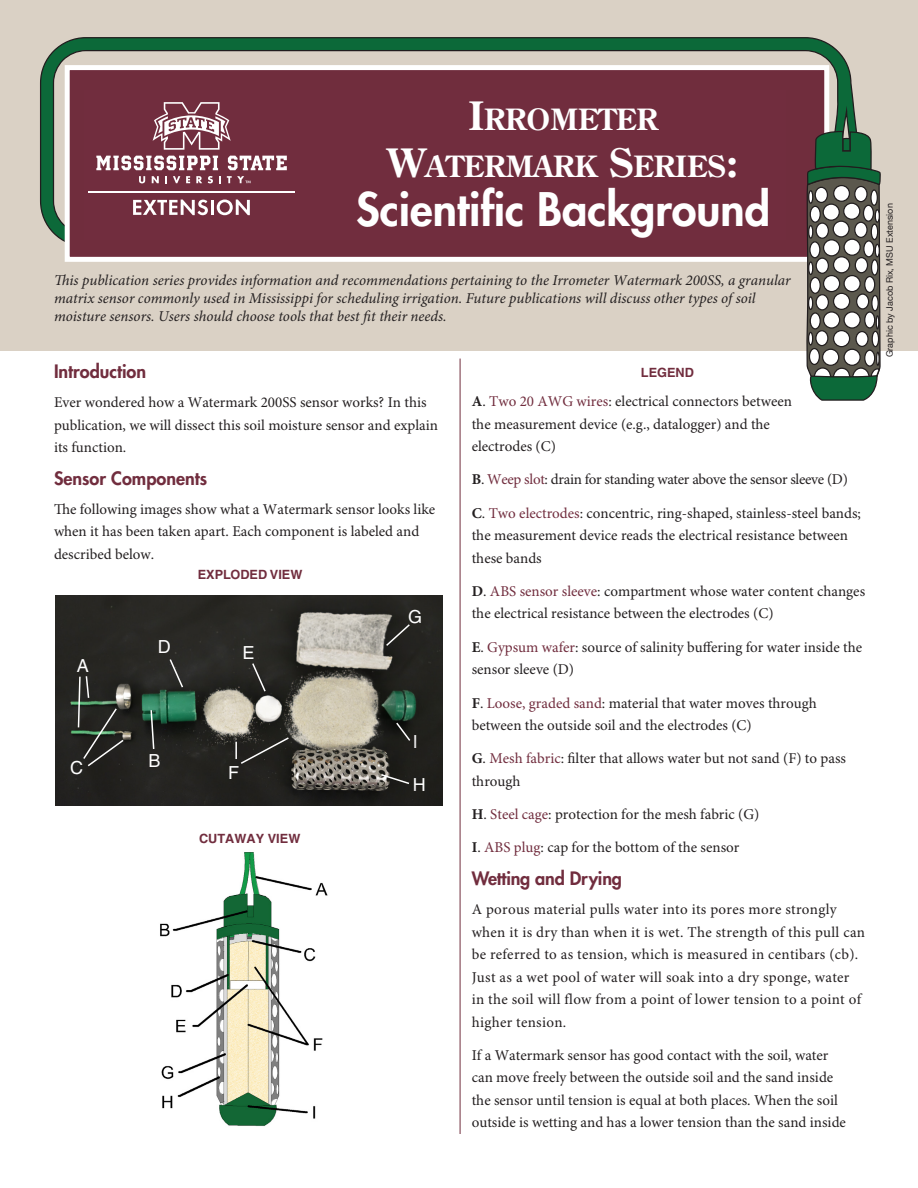
<style>
.page{position:relative;width:918px;height:1188px;background:#fff}
.page>*{position:absolute;margin:0;border:0;box-sizing:border-box;transform-origin:0 0}
.H1b_Subhead_-_Add_fo{font:800 45px "Futura Std";color:#fff}
.Doc_ID-Author{font:700 29.25px "Century Old Style Std";color:#fff}
.t1{font:800 18px "Futura Std";color:#712d3e}
.body_text{font:18px "Helvetica LT Std";color:#fff}
.body_text-2{font:15px/22.5px "Minion Pro";color:#231f20}
.body_text-3{font:italic 15px/18px "Minion Pro";color:#231f20}
.body_text-4{font:15px/22.5px "Minion Pro";letter-spacing:.02em;color:#231f20}
.body_text-5{font:15px "Minion Pro";letter-spacing:-.02em;color:#231f20}
.body_text-6{font:700 12.75px "Helvetica LT Std";color:#712d3e}
.Doc_ID-Author-2{font:9px "Helvetica Neue";color:#231f20}
.s1{font-size:39px}
.s2{font-weight:700}
.s3{color:#712d3e}
</style>
<div class="page">
<div style="left:0;top:0;width:918px;height:351px;background:#dad1c5"></div>
<svg style="left:40px;top:37px;width:817px;height:211px"></svg>
<div style="left:65px;top:65px;width:764px;height:197px;background:#702d3d;border:5px solid #fff"></div>
<svg style="left:804px;top:130px;width:77px;height:271px;background:#778378"></svg>
<svg style="left:153px;top:102px;width:78px;height:48px"></svg>
<svg style="left:133px;top:200px;width:75px;height:15px"></svg>
<hr style="left:211px;top:200px;width:3px;height:15px;background:#fff">
<svg style="left:217px;top:200px;width:33px;height:15px"></svg>
<hr style="left:88px;top:192px;width:207px;height:1px;background:#fff">
<svg style="left:96px;top:156px;width:122px;height:14px"></svg>
<svg style="left:228px;top:156px;width:59px;height:14px"></svg>
<svg style="left:139px;top:176px;width:6px;height:7px"></svg>
<svg style="left:152px;top:176px;width:7px;height:7px"></svg>
<svg style="left:165px;top:176px;width:2px;height:7px"></svg>
<svg style="left:173px;top:176px;width:7px;height:7px"></svg>
<svg style="left:186px;top:176px;width:4px;height:7px"></svg>
<svg style="left:196px;top:176px;width:6px;height:7px"></svg>
<svg style="left:208px;top:176px;width:5px;height:7px"></svg>
<svg style="left:219px;top:176px;width:2px;height:7px"></svg>
<svg style="left:227px;top:176px;width:24px;height:7px"></svg>
<hr style="left:460px;top:359px;width:1px;height:775px;background:#702d3d">
<img style="left:160px;top:852px;width:168px;height:274px">
<img style="left:56px;top:596px;width:386px;height:209px">
<div style="left:87px;top:712px;width:48px;height:65px;background:#231f20;opacity:.75"></div>
<div style="left:91px;top:743px;width:50px;height:41px;background:#231f20"></div>
<svg style="left:77px;top:675px;width:48px;height:93px"></svg>
<div style="left:173px;top:663px;width:28px;height:42px;background:#231f20;opacity:.75"></div>
<svg style="left:168px;top:658px;width:16px;height:31px"></svg>
<div style="left:153px;top:713px;width:20px;height:54px;background:#231f20;opacity:.75"></div>
<svg style="left:150px;top:709px;width:5px;height:42px"></svg>
<div style="left:255px;top:667px;width:29px;height:42px;background:#231f20;opacity:.75"></div>
<svg style="left:251px;top:662px;width:16px;height:31px"></svg>
<div style="left:238px;top:745px;width:18px;height:32px;background:#231f20"></div>
<div style="left:244px;top:741px;width:62px;height:41px;background:#231f20;opacity:.75"></div>
<svg style="left:235px;top:736px;width:55px;height:29px"></svg>
<div style="left:389px;top:628px;width:38px;height:35px;background:#231f20"></div>
<svg style="left:385px;top:623px;width:26px;height:24px"></svg>
<div style="left:400px;top:726px;width:28px;height:32px;background:#231f20"></div>
<svg style="left:395px;top:721px;width:17px;height:21px"></svg>
<div style="left:385px;top:777px;width:42px;height:25px;background:#231f20"></div>
<svg style="left:380px;top:773px;width:31px;height:12px"></svg>
<p class="Doc_ID-Author" style="left:468px;top:100px;width:191px"><span class="s1">I</span>RROMETER</p>
<p class="Doc_ID-Author" style="left:388px;top:147px;width:352px"><span class="s1">W</span>ATERMARK <span class="s1">S</span>ERIES<span class="s1">:</span></p>
<h1 class="H1b_Subhead_-_Add_fo" style="left:356px;top:181px;width:416px">Scientific Background</h1>
<p class="body_text-3" style="left:54px;top:272px;width:738px">This publication series provides information and recommendations pertaining to the Irrometer Watermark 200SS, a granular matrix sensor commonly used in Mississippi for scheduling irrigation. Future publications will discuss other types of soil moisture sensors. Users should choose tools that best fit their needs.</p>
<h2 class="t1" style="left:54px;top:360px;width:94px">Introduction</h2>
<p class="body_text-2" style="left:54px;top:392px;width:385px">Ever wondered how a Watermark 200SS sensor works? In this publication, we will dissect this soil moisture sensor and explain its function.</p>
<h2 class="t1" style="left:54px;top:467px;width:155px">Sensor Components</h2>
<p class="body_text-2" style="left:54px;top:498px;width:383px">The following images show what a Watermark sensor looks like when it has been taken apart. Each component is labeled and described below.</p>
<p class="body_text-6" style="left:198px;top:567px;width:106px">EXPLODED VIEW</p>
<p class="body_text" style="left:77px;top:655px;width:14px">A</p>
<p class="body_text" style="left:70px;top:757px;width:14px">C</p>
<p class="body_text" style="left:158px;top:636px;width:14px">D</p>
<p class="body_text" style="left:242px;top:642px;width:14px">E</p>
<p class="body_text" style="left:148px;top:751px;width:14px">B</p>
<p class="body_text" style="left:228px;top:762px;width:12px">F</p>
<p class="body_text-6" style="left:199px;top:831px;width:103px">CUTAWAY VIEW</p>
<p class="body_text" style="left:408px;top:607px;width:16px">G</p>
<p class="body_text" style="left:413px;top:731px;width:7px">I</p>
<p class="body_text" style="left:413px;top:774px;width:14px">H</p>
<p class="body_text-6" style="left:641px;top:365px;width:55px">LEGEND</p>
<p class="body_text-2" style="left:472px;top:391px;width:322px"><span class="s2">A</span>. <span class="s3">Two 20 AWG wires</span>: electrical connectors between the measurement device (e.g., datalogger) and the electrodes (C)</p>
<p class="body_text-5" style="left:472px;top:471px;width:378px"><span class="s2">B</span>. <span class="s3">Weep slot</span>: drain for standing water above the sensor sleeve (D)</p>
<p class="body_text-2" style="left:472px;top:502px;width:391px"><span class="s2">C</span>. <span class="s3">Two electrodes</span>: concentric, ring-shaped, stainless-steel bands; the measurement device reads the electrical resistance between these bands</p>
<p class="body_text-2" style="left:472px;top:581px;width:395px"><span class="s2">D</span>. <span class="s3">ABS sensor sleeve</span>: compartment whose water content changes the electrical resistance between the electrodes (C)</p>
<p class="body_text-2" style="left:472px;top:636px;width:392px"><span class="s2">E</span>. <span class="s3">Gypsum wafer</span>: source of salinity buffering for water inside the sensor sleeve (D)</p>
<p class="body_text-2" style="left:472px;top:692px;width:347px"><span class="s2">F</span>. <span class="s3">Loose, graded sand</span>: material that water moves through between the outside soil and the electrodes (C)</p>
<p class="body_text-2" style="left:472px;top:748px;width:376px"><span class="s2">G</span>. <span class="s3">Mesh fabric</span>: filter that allows water but not sand (F) to pass through</p>
<p class="body_text-2" style="left:472px;top:804px;width:289px"><span class="s2">H</span>. <span class="s3">Steel cage</span>: protection for the mesh fabric (G)</p>
<p class="body_text-2" style="left:472px;top:837px;width:269px"><span class="s2">I</span>. <span class="s3">ABS plug</span>: cap for the bottom of the sensor</p>
<h2 class="t1" style="left:472px;top:867px;width:152px">Wetting and Drying</h2>
<p class="body_text-4" style="left:472px;top:899px;width:395px">A porous material pulls water into its pores more strongly when it is dry than when it is wet. The strength of this pull can be referred to as tension, which is measured in centibars (cb).<br>Just as a wet pool of water will soak into a dry sponge, water in the soil will flow from a point of lower tension to a point of higher tension.</p>
<p class="body_text-2" style="left:472px;top:1044px;width:376px">If a Watermark sensor has good contact with the soil, water can move freely between the outside soil and the sand inside the sensor until tension is equal at both places. When the soil outside is wetting and has a lower tension than the sand inside</p>
<p class="Doc_ID-Author-2" style="left:883px;top:357px;width:156px;rotate:-90deg">Graphic by Jacob Rix, MSU Extension</p>
</div>
